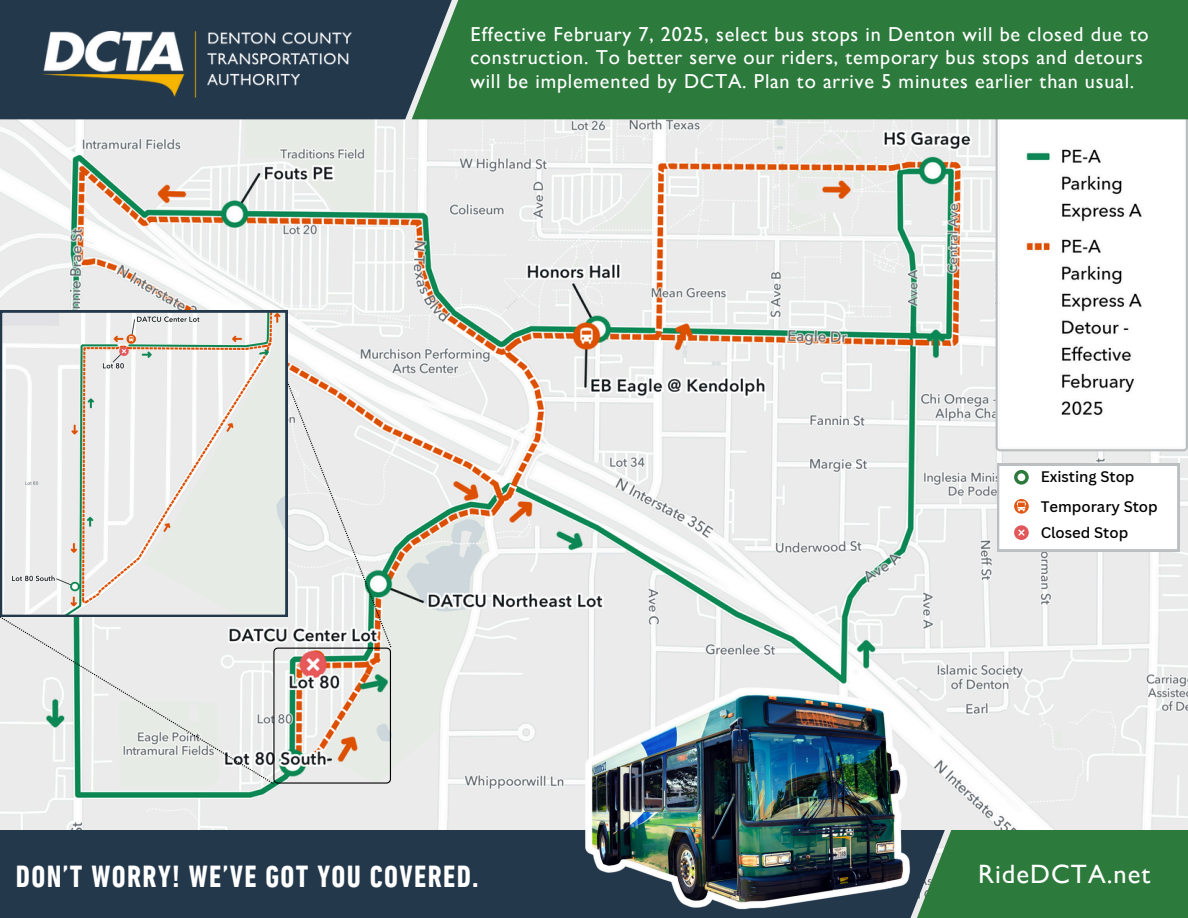
<style>
.page{position:relative;width:1188px;height:918px;background:#fff}
.page>*{position:absolute;margin:0;border:0;box-sizing:border-box;transform-origin:0 0}
.t1{font:700 condensed 31.05px "DIN Next LT Pro";letter-spacing:.045em;color:#fff}
.t2{font:500 26.55px "Gill Sans MT Std";letter-spacing:.04em;color:#fff}
.t3{font:500 20.25px/23.4px "Gill Sans MT Std";letter-spacing:.04em;color:#fff}
.t4{font:500 14.85px "Canva Sans";color:#000}
</style>
<div class="page">
<img style="left:1px;top:119px;width:1186px;height:711px">
<svg style="left:274px;top:382px;width:117px;height:402px"></svg>
<div style="left:412px;top:0;width:776px;height:119px;background:#2c7a3c"></div>
<svg style="left:0;top:0;width:459px;height:119px;fill:#24384b"></svg>
<img style="left:41px;top:31px;width:311px;height:67px">
<div style="left:883px;top:830px;width:305px;height:88px;background:#2c7a3c"></div>
<div style="left:0;top:830px;width:945px;height:88px;background:#24384b"></div>
<img style="left:557px;top:672px;width:376px;height:246px">
<svg style="left:997px;top:464px;width:182px;height:87px"></svg>
<svg style="left:0;top:311px;width:287px;height:306px"></svg>
<svg style="left:0;top:616px;width:274px;height:168px;fill:#ebebeb"></svg>
<p class="t3" style="left:470px;top:26px;width:680px">Effective February 7, 2025, select bus stops in Denton will be closed due to construction. To better serve our riders, temporary bus stops and detours will be implemented by DCTA. Plan to arrive 5 minutes earlier than usual.</p>
<h3 class="t4" style="left:1041px;top:466px;width:95px">Existing Stop</h3>
<p class="t4" style="left:1041px;top:496px;width:119px">Temporary Stop</p>
<p class="t4" style="left:1041px;top:522px;width:89px">Closed Stop</p>
<p class="t1" style="left:16px;top:864px;width:464px">DON’T WORRY! WE’VE GOT YOU COVERED.</p>
<p class="t2" style="left:978px;top:865px;width:174px">RideDCTA.net</p>
</div>
